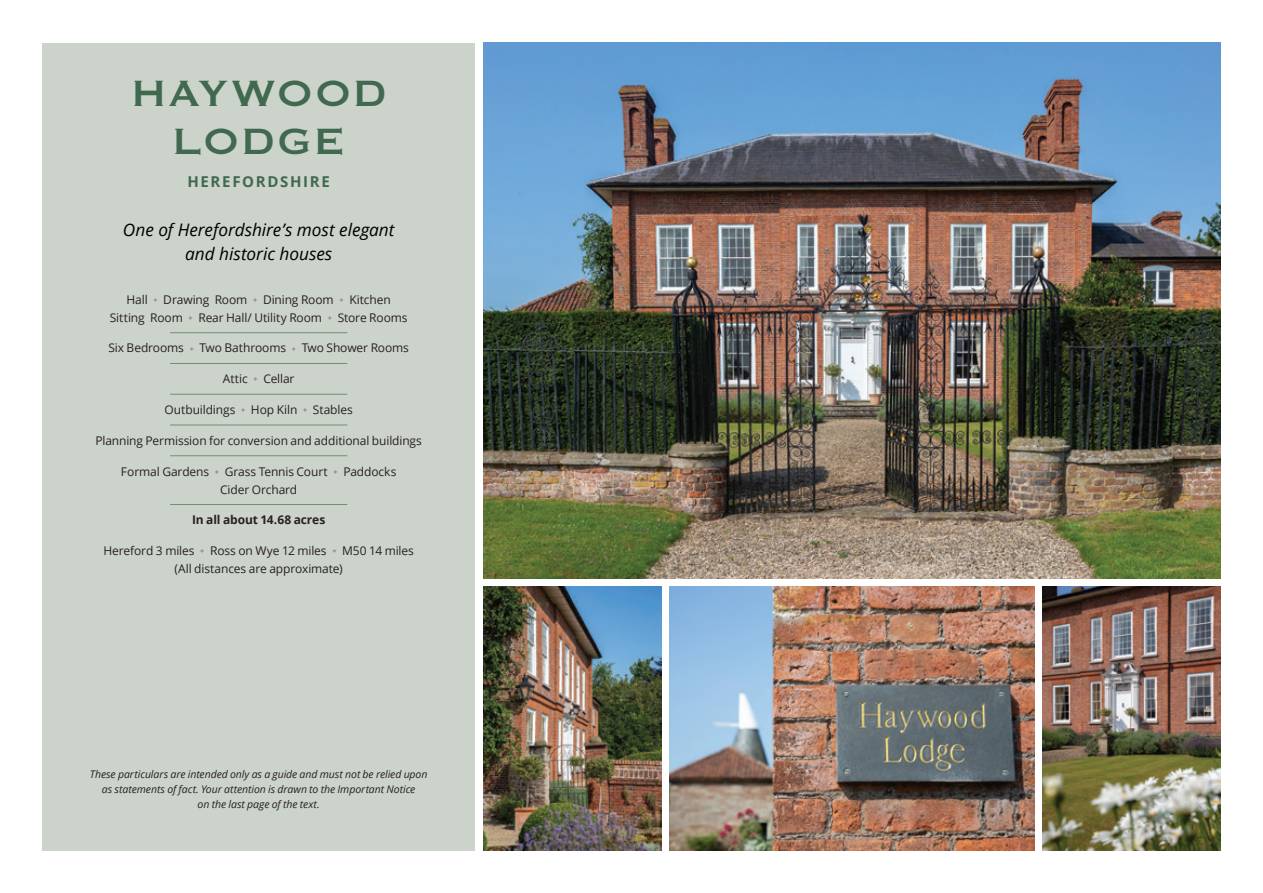
<style>
.page{position:relative;width:1263px;height:893px;background:#fff}
.page>*{position:absolute;margin:0;border:0;box-sizing:border-box;transform-origin:0 0}
._03_Name{font:48px/48px "Copperplate Thirty One BC";letter-spacing:.02em;color:#41694f;text-align:center}
._05_Strapline{font:italic 17.25px/24px "Open Sans";letter-spacing:-.005em;color:#000;text-align:center}
._04_Town___County{font:700 15px "Open Sans";letter-spacing:.11em;color:#41694f}
._06_Summary{font:12px "Open Sans";letter-spacing:-.01em;color:#272121}
._08_Distances{font:12px/18px "Open Sans";letter-spacing:-.01em;color:#272121}
._07_Acreage{font:700 12px "Open Sans";letter-spacing:-.01em;color:#272121}
._09_Disclaimer{font:italic 10.5px/15px "Open Sans";letter-spacing:-.005em;color:#272121;text-align:center}
</style>
<div class="page">
<div style="left:43px;top:43px;width:432px;height:807px;background:#ccd3cb"></div>
<hr style="left:170px;top:332px;width:177px;height:1px;background:#748d79">
<hr style="left:170px;top:363px;width:177px;height:1px;background:#748d79">
<hr style="left:170px;top:394px;width:177px;height:1px;background:#748d79">
<hr style="left:170px;top:425px;width:177px;height:1px;background:#748d79">
<hr style="left:170px;top:455px;width:177px;height:1px;background:#748d79">
<hr style="left:170px;top:504px;width:177px;height:1px;background:#748d79">
<img style="left:483px;top:43px;width:737px;height:535px">
<img style="left:670px;top:587px;width:364px;height:263px">
<img style="left:483px;top:587px;width:178px;height:263px">
<img style="left:1042px;top:587px;width:178px;height:263px">
<p class="_03_Name" style="left:130px;top:70px;width:259px">HAYWOOD<br>LODGE</p>
<p class="_04_Town___County" style="left:187px;top:171px;width:144px">HEREFORDSHIRE</p>
<p class="_05_Strapline" style="left:123px;top:217px;width:273px">One of Herefordshire’s most elegant and historic houses</p>
<p class="_06_Summary" style="left:127px;top:291px;width:23px">Hall</p>
<p class="_06_Summary" style="left:163px;top:291px;width:86px">Drawing Room</p>
<p class="_06_Summary" style="left:263px;top:291px;width:72px">Dining Room</p>
<p class="_06_Summary" style="left:349px;top:291px;width:43px">Kitchen</p>
<p class="_06_Summary" style="left:110px;top:309px;width:75px">Sitting Room</p>
<p class="_06_Summary" style="left:198px;top:309px;width:125px">Rear Hall/ Utility Room</p>
<p class="_06_Summary" style="left:338px;top:309px;width:71px">Store Rooms</p>
<p class="_06_Summary" style="left:108px;top:340px;width:77px">Six Bedrooms</p>
<p class="_06_Summary" style="left:200px;top:340px;width:88px">Two Bathrooms</p>
<p class="_06_Summary" style="left:302px;top:340px;width:109px">Two Shower Rooms</p>
<p class="_06_Summary" style="left:223px;top:371px;width:26px">Attic</p>
<p class="_06_Summary" style="left:263px;top:371px;width:33px">Cellar</p>
<p class="_06_Summary" style="left:165px;top:401px;width:72px">Outbuildings</p>
<p class="_06_Summary" style="left:251px;top:401px;width:48px">Hop Kiln</p>
<p class="_06_Summary" style="left:313px;top:401px;width:41px">Stables</p>
<p class="_06_Summary" style="left:95px;top:432px;width:328px">Planning Permission for conversion and additional buildings</p>
<p class="_06_Summary" style="left:121px;top:463px;width:90px">Formal Gardens</p>
<p class="_06_Summary" style="left:225px;top:463px;width:105px">Grass Tennis Court</p>
<p class="_06_Summary" style="left:343px;top:463px;width:54px">Paddocks</p>
<p class="_06_Summary" style="left:220px;top:481px;width:79px">Cider Orchard</p>
<p class="_07_Acreage" style="left:192px;top:511px;width:135px">In all about 14.68 acres</p>
<p class="_08_Distances" style="left:103px;top:541px;width:93px">Hereford 3 miles</p>
<p class="_08_Distances" style="left:210px;top:541px;width:118px">Ross on Wye 12 miles</p>
<p class="_08_Distances" style="left:175px;top:541px;width:241px;text-indent:168px">M50 14 miles (All distances are approximate)</p>
<p class="_09_Disclaimer" style="left:90px;top:766px;width:339px">These particulars are intended only as a guide and must not be relied upon as statements of fact. Your attention is drawn to the Important Notice<br>on the last page of the text.</p>
</div>
